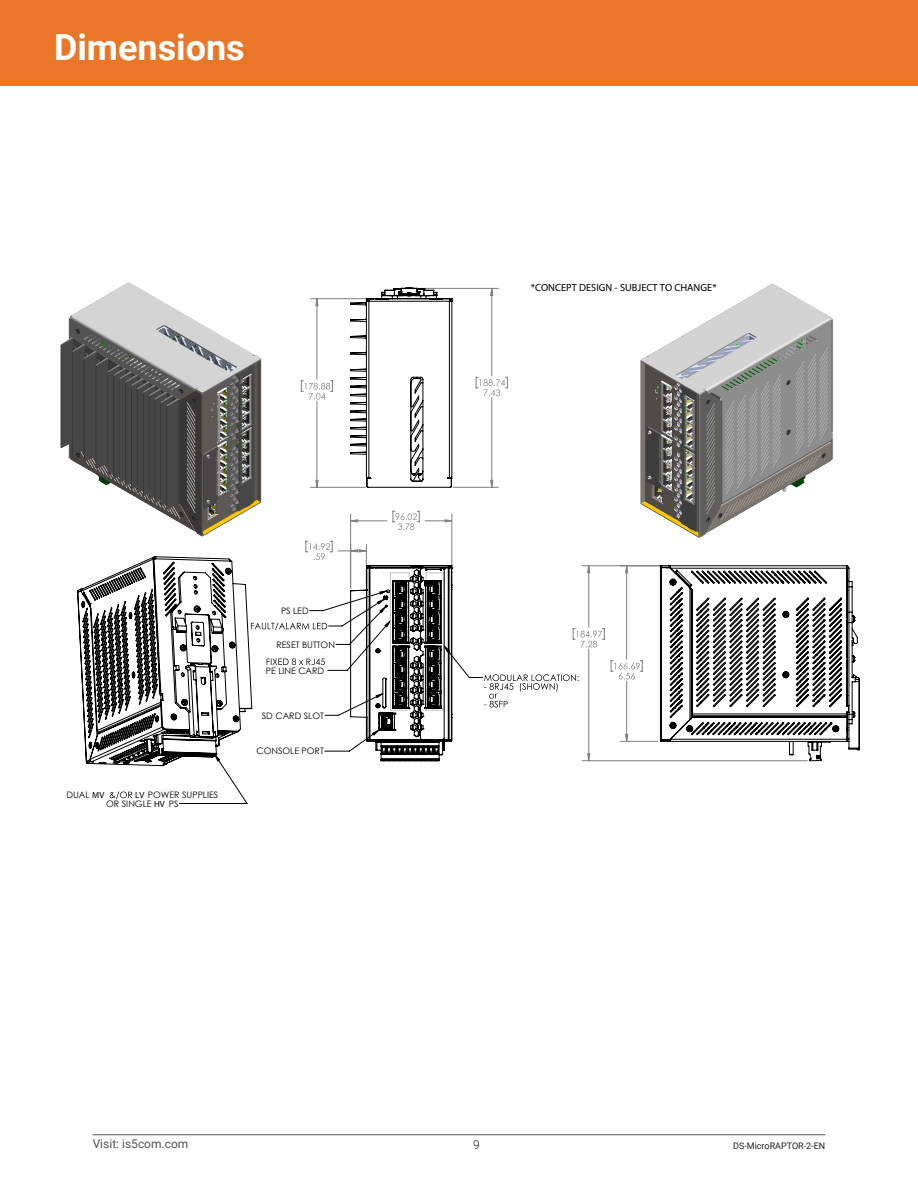
<style>
.page{position:relative;width:918px;height:1188px;background:#fff}
.page>*{position:absolute;margin:0;border:0;box-sizing:border-box;transform-origin:0 0}
.t1{font:700 36px "Roboto";color:#fff}
.t2{font:12px "Roboto";color:#535355}
.t3{font:300 12px "Roboto";color:#231f20}
.t4{font:700 10.35px "Century Gothic";color:#000}
.t5{font:9px "Roboto";color:#231f20}
.t6{font:8.85px/8.9px "Century Gothic";color:#000}
.s1{font-weight:700}
</style>
<div class="page">
<hr style="left:93px;top:1134px;width:732px;height:1px;background:#535355">
<div style="left:0;top:0;width:918px;height:86px;background:#e97727"></div>
<img style="left:640px;top:284px;width:194px;height:254px">
<img style="left:60px;top:282px;width:202px;height:255px">
<svg style="left:110px;top:792px;width:22px;height:7px"></svg>
<svg style="left:301px;top:381px;width:15px;height:19px"></svg>
<hr style="left:310px;top:298px;width:56px;height:1px;background:#808080">
<hr style="left:310px;top:487px;width:55px;height:1px;background:#808080">
<svg style="left:628px;top:660px;width:15px;height:19px"></svg>
<hr style="left:620px;top:741px;width:38px;height:1px;background:#808080">
<hr style="left:582px;top:565px;width:85px;height:1px;background:#808080">
<hr style="left:582px;top:760px;width:225px;height:1px;background:#808080">
<hr style="left:865px;top:280px;width:1px;height:534px;background:#c0c0c0">
<hr style="left:54px;top:860px;width:810px;height:1px;background:#c0c0c0">
<hr style="left:54px;top:280px;width:1px;height:534px;background:#c0c0c0">
<hr style="left:54px;top:280px;width:810px;height:1px;background:#c0c0c0">
<hr style="left:876px;top:280px;width:1px;height:534px;background:#c0c0c0">
<hr style="left:54px;top:870px;width:810px;height:1px;background:#c0c0c0">
<svg style="left:316px;top:288px;width:312px;height:473px"></svg>
<svg style="left:350px;top:288px;width:103px;height:202px"></svg>
<svg style="left:660px;top:565px;width:200px;height:196px"></svg>
<svg style="left:77px;top:541px;width:376px;height:225px"></svg>
<p class="t1" style="left:54px;top:22px;width:192px">Dimensions</p>
<p class="t6" style="left:66px;top:790px;width:39px">DUAL <span class="s1">MV</span></p>
<p class="t6" style="left:106px;top:790px;width:114px;text-indent:29px"><span class="s1">LV</span> POWER SUPPLIES<br>OR SINGLE <span class="s1">HV</span> PS</p>
<p class="t6" style="left:281px;top:606px;width:29px">PS LED</p>
<p class="t6" style="left:276px;top:640px;width:60px">RESET BUTTON</p>
<p class="t6" style="left:266px;top:666px;width:60px">PE LINE CARD</p>
<p class="t6" style="left:262px;top:711px;width:64px">SD CARD SLOT</p>
<p class="t6" style="left:256px;top:747px;width:69px">CONSOLE PORT</p>
<p class="t4" style="left:531px;top:281px;width:187px">*CONCEPT DESIGN - SUBJECT TO CHANGE*</p>
<h2 class="t2" style="left:93px;top:1135px;width:97px">Visit: is5com.com</h2>
<p class="t5" style="left:733px;top:1140px;width:94px">DS-MicroRAPTOR-2-EN</p>
<p class="t3" style="left:473px;top:1137px;width:8px">9</p>
</div>
